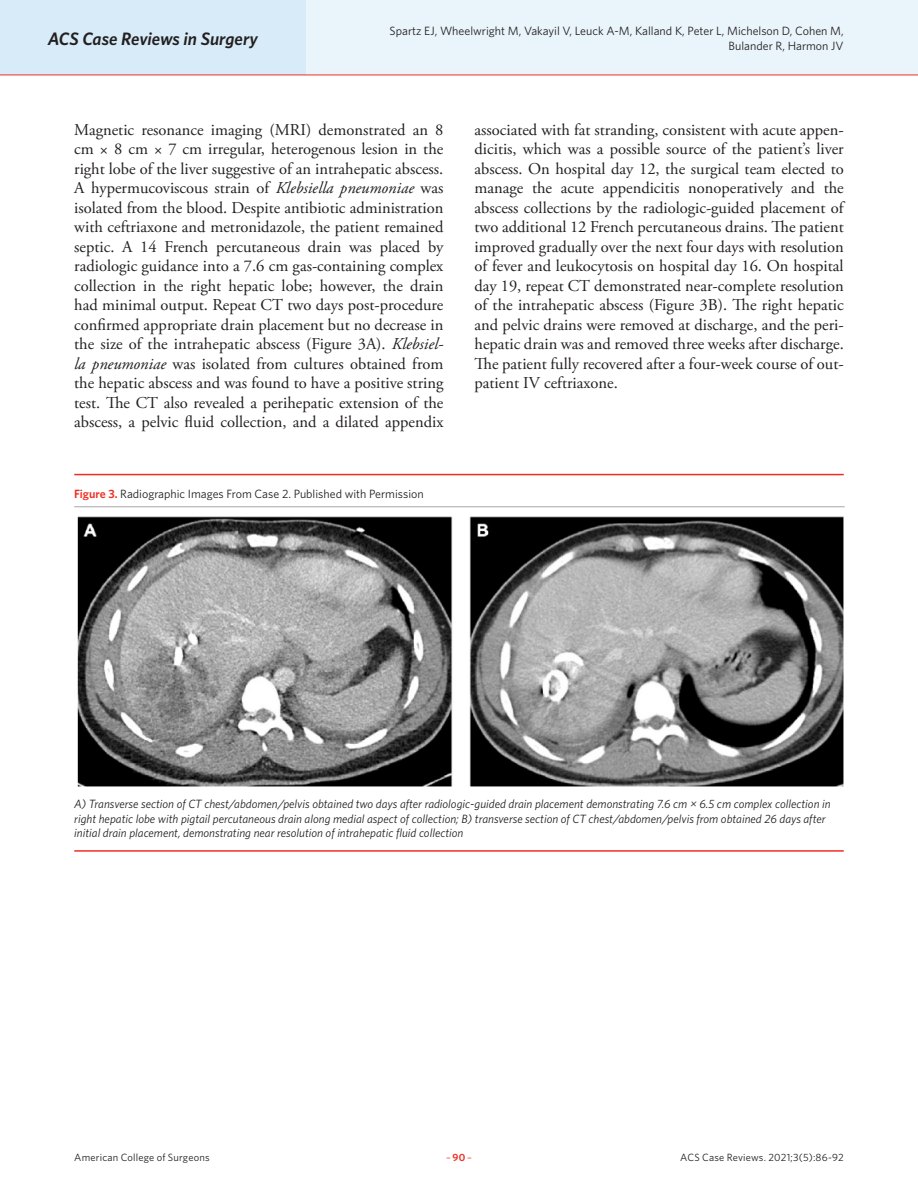
<style>
.page{position:relative;width:918px;height:1188px;background:#fff}
.page>*{position:absolute;margin:0;border:0;box-sizing:border-box;transform-origin:0 0}
.t1{font:italic 600 18px "Whitney";letter-spacing:-.005em;color:#231f20}
.Article_Body_no_inde{font:16.5px/19.5px "Adobe Garamond Pro";color:#231f20;text-align:justify}
.Authors_Body{font:italic 12px/14.4px "Whitney";color:#231f20}
.Caption_New{font:12px "Whitney";color:#231f20}
.t2{font:10.5px "Whitney";letter-spacing:.015em;color:#231f20}
.t3{font:10.5px "Whitney";color:#ee2e22}
.s1{font-style:italic}
.s2{font-weight:600;color:#ee2e22}
.s3{font-weight:600}
</style>
<div class="page">
<div style="left:0;top:0;width:918px;height:75px;background:#eaf5fb"></div>
<div style="left:0;top:0;width:306px;height:75px;background:#d7ebf8"></div>
<hr style="left:0;top:75px;width:918px;height:1px;background:#ee2e22">
<hr style="left:74px;top:507px;width:771px;height:1px;background:#a9a8aa">
<img style="left:77px;top:516px;width:766px;height:271px">
<hr style="left:74px;top:474px;width:770px;height:1px;background:#ee2e22">
<hr style="left:74px;top:850px;width:770px;height:2px;background:#ee2e22">
<p class="Caption_New" style="left:390px;top:23px;width:456px">Spartz EJ, Wheelwright M, Vakayil V, Leuck A-M, Kalland K, Peter L, Michelson D, Cohen M,</p>
<p class="t1" style="left:48px;top:26px;width:212px">ACS Case Reviews in Surgery</p>
<p class="Caption_New" style="left:729px;top:38px;width:117px">Bulander R, Harmon JV</p>
<p class="Article_Body_no_inde" style="left:74px;top:121px;width:371px">Magnetic resonance imaging (MRI) demonstrated an 8 cm × 8 cm × 7 cm irregular, heterogenous lesion in the right lobe of the liver suggestive of an intrahepatic abscess.<br>A hypermucoviscous strain of <span class="s1">Klebsiella pneumoniae</span> was isolated from the blood. Despite antibiotic administration with ceftriaxone and metronidazole, the patient remained septic. A 14 French percutaneous drain was placed by radiologic guidance into a 7.6 cm gas-containing complex collection in the right hepatic lobe; however, the drain had minimal output. Repeat CT two days post-procedure confirmed appropriate drain placement but no decrease in the size of the intrahepatic abscess (Figure 3A). <span class="s1">Klebsiel&shy;la pneumoniae</span> was isolated from cultures obtained from the hepatic abscess and was found to have a positive string test. The CT also revealed a perihepatic extension of the abscess, a pelvic fluid collection, and a dilated appendix</p>
<p class="Article_Body_no_inde" style="left:475px;top:121px;width:371px">associated with fat stranding, consistent with acute appen&shy;dicitis, which was a possible source of the patient’s liver abscess. On hospital day 12, the surgical team elected to manage the acute appendicitis nonoperatively and the abscess collections by the radiologic-guided placement of two additional 12 French percutaneous drains. The patient improved gradually over the next four days with resolution of fever and leukocytosis on hospital day 16. On hospital day 19, repeat CT demonstrated near-complete resolution of the intrahepatic abscess (Figure 3B). The right hepatic and pelvic drains were removed at discharge, and the peri&shy;hepatic drain was and removed three weeks after discharge.<br>The patient fully recovered after a four-week course of out&shy;patient IV ceftriaxone.</p>
<p class="Caption_New" style="left:74px;top:486px;width:351px"><span class="s2">Figure 3.</span> Radiographic Images From Case 2. Published with Permission</p>
<p class="Authors_Body" style="left:74px;top:797px;width:758px">A) Transverse section of CT chest/abdomen/pelvis obtained two days after radiologic-guided drain placement demonstrating 7.6 cm × 6.5 cm complex collection in right hepatic lobe with pigtail percutaneous drain along medial aspect of collection; B) transverse section of CT chest/abdomen/pelvis from obtained 26 days after initial drain placement, demonstrating near resolution of intrahepatic fluid collection</p>
<p class="t2" style="left:74px;top:1150px;width:137px">American College of Surgeons</p>
<p class="t3" style="left:446px;top:1150px;width:27px">–<span class="s3">90</span>–</p>
<p class="t2" style="left:680px;top:1150px;width:165px">ACS Case Reviews. 2021;3(5):86-92</p>
</div>
